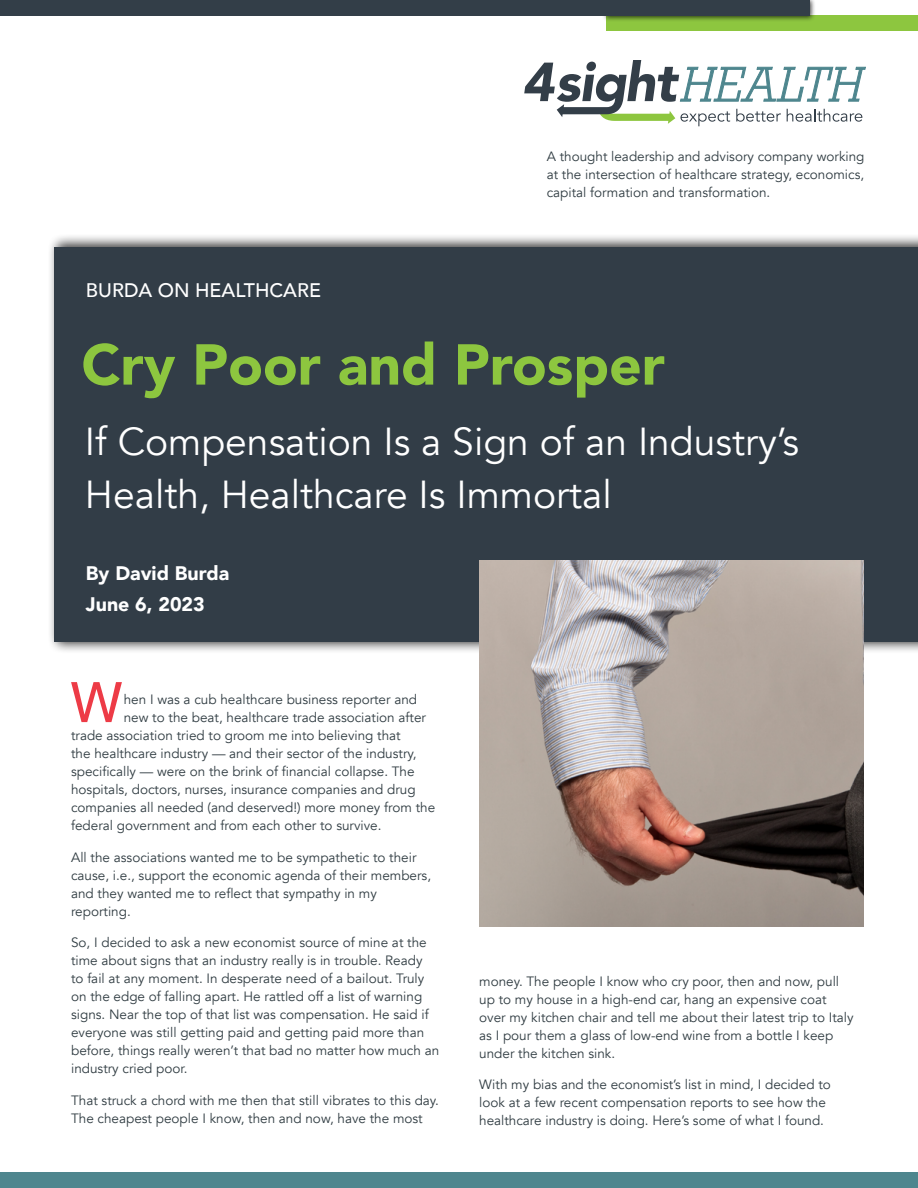
<style>
.page{position:relative;width:918px;height:1188px;background:#fff}
.page>*{position:absolute;margin:0;border:0;box-sizing:border-box;transform-origin:0 0}
.t1{font:900 57px "Avenir";color:#8dc63f}
.t2{font:55.8px "Helvetica";color:#ed3b46}
.t3{font:39px/53.1px "Avenir";color:#fff}
.t4{font:900 19.65px/31.3px "Avenir";color:#fff}
.t5{font:500 19.65px "Avenir";color:#fff}
.t6{font:13.5px/18px "Avenir";color:#303c42}
</style>
<div class="page">
<div style="left:47px;top:234px;width:871px;height:420px;background:#000;opacity:.75"></div>
<div style="left:54px;top:247px;width:864px;height:395px;background:#323d47"></div>
<svg style="left:524px;top:60px;width:342px;height:66px"></svg>
<div style="left:606px;top:16px;width:312px;height:15px;background:#8dc63f"></div>
<div style="left:602px;top:0;width:214px;height:22px;background:#000;opacity:.75"></div>
<div style="left:0;top:0;width:810px;height:16px;background:#333e48"></div>
<div style="left:0;top:1172px;width:918px;height:16px;background:#4e868e"></div>
<img style="left:479px;top:560px;width:385px;height:367px">
<h3 class="t5" style="left:86px;top:273px;width:237px">BURDA ON HEALTHCARE</h3>
<p class="t6" style="left:547px;top:148px;width:319px;text-align:justify">A thought leadership and advisory company working at the intersection of healthcare strategy, economics, capital formation and transformation.</p>
<h1 class="t1" style="left:81px;top:316px;width:585px">Cry Poor and Prosper</h1>
<h3 class="t3" style="left:85px;top:415px;width:716px">If Compensation Is a Sign of an Industry’s<br>Health, Healthcare Is Immortal</h3>
<h3 class="t4" style="left:86px;top:557px;width:145px">By David Burda<br>June 6, 2023</h3>
<h2 class="t2" style="left:70px;top:659px;width:54px">W</h2>
<p class="t6" style="left:124px;top:691px;width:295px">hen I was a cub healthcare business reporter and</p>
<p class="t6" style="left:124px;top:709px;width:304px">new to the beat, healthcare trade association after</p>
<p class="t6" style="left:71px;top:727px;width:331px">trade association tried to groom me into believing that</p>
<p class="t6" style="left:71px;top:745px;width:347px">the healthcare industry — and their sector of the industry,</p>
<p class="t6" style="left:71px;top:763px;width:345px">specifically — were on the brink of financial collapse. The</p>
<p class="t6" style="left:71px;top:781px;width:346px">hospitals, doctors, nurses, insurance companies and drug</p>
<p class="t6" style="left:71px;top:799px;width:366px">companies all needed (and deserved!) more money from the</p>
<p class="t6" style="left:71px;top:817px;width:312px">federal government and from each other to survive.</p>
<p class="t6" style="left:71px;top:848px;width:362px">All the associations wanted me to be sympathetic to their cause, i.e., support the economic agenda of their members, and they wanted me to reflect that sympathy in my reporting.</p>
<p class="t6" style="left:71px;top:934px;width:370px">So, I decided to ask a new economist source of mine at the time about signs that an industry really is in trouble. Ready<br>to fail at any moment. In desperate need of a bailout. Truly on the edge of falling apart. He rattled off a list of warning signs. Near the top of that list was compensation. He said if everyone was still getting paid and getting paid more than before, things really weren’t that bad no matter how much an industry cried poor.</p>
<p class="t6" style="left:71px;top:1091px;width:369px">That struck a chord with me then that still vibrates to this day.<br>The cheapest people I know, then and now, have the most</p>
<p class="t6" style="left:479px;top:973px;width:376px">money. The people I know who cry poor, then and now, pull up to my house in a high-end car, hang an expensive coat over my kitchen chair and tell me about their latest trip to Italy as I pour them a glass of low-end wine from a bottle I keep under the kitchen sink.</p>
<p class="t6" style="left:479px;top:1076px;width:353px">With my bias and the economist’s list in mind, I decided to look at a few recent compensation reports to see how the healthcare industry is doing. Here’s some of what I found.</p>
</div>
